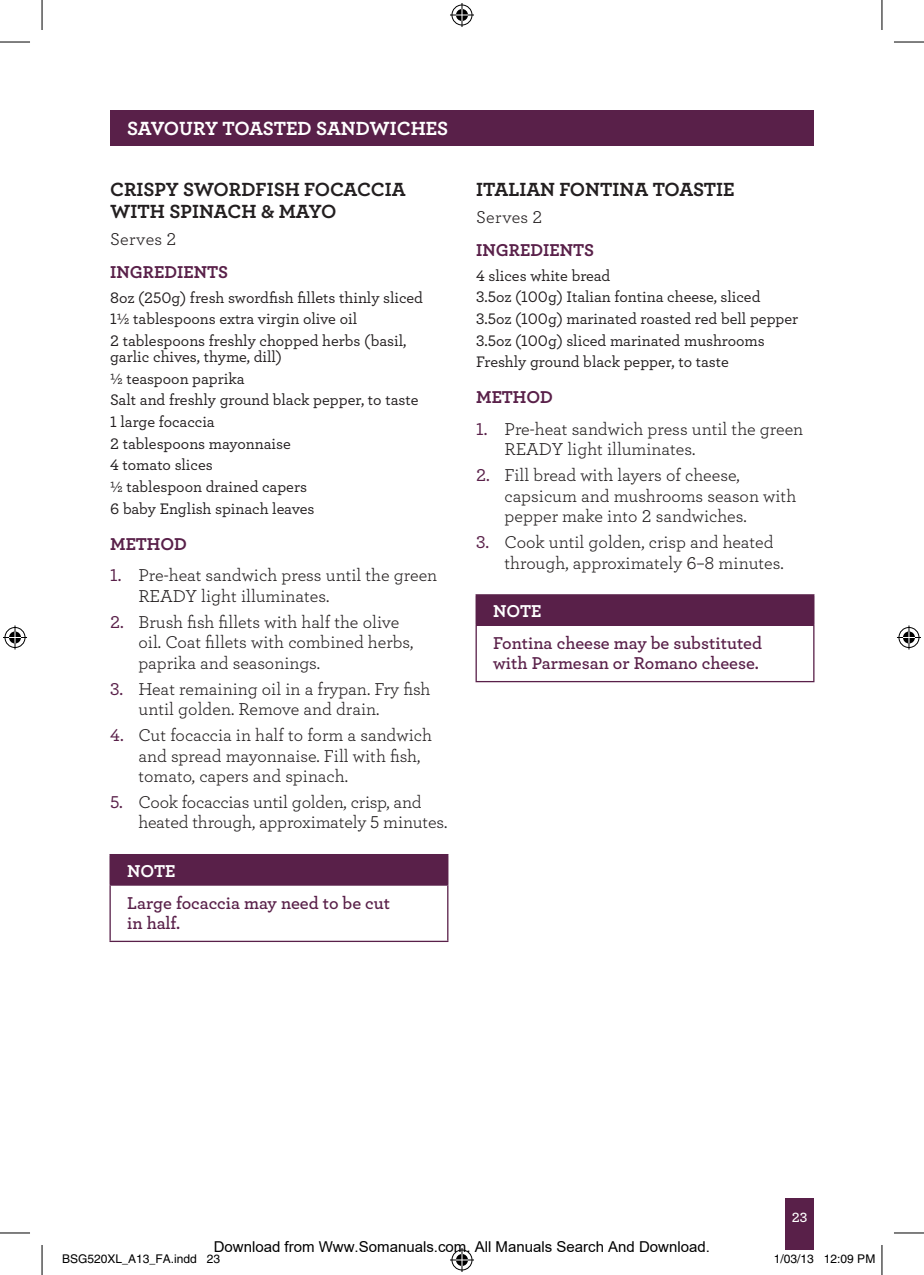
<style>
.page{position:relative;width:924px;height:1275px;background:#fff}
.page>*{position:absolute;margin:0;border:0;box-sizing:border-box;transform-origin:0 0}
.t1{font:20px/22px "Archer Bold LF";color:#231f20}
.t2{font:20px "Archer Bold LF";color:#fff}
.t3{font:18px/20.4px "Archer Book LF";color:#231f20}
.t4{font:18px/20px "Archer Semibold LF";color:#592049}
.t5{font:18px "Archer Bold LF";color:#592049}
.t6{font:18px "Archer Bold LF";color:#fff}
.t7{font:16px/21.6px "Archer Medium LF";color:#231f20}
.t8{font:15px "Arial";color:#000}
.t9{font:14px "Archer Semibold LF";color:#fff}
.t10{font:12px "Helvetica";color:#000}
.s1{font-family:"Archer Medium LF";color:#592049}
</style>
<div class="page">
<div style="left:785px;top:1199px;width:28px;height:51px;background:#592049"></div>
<div style="left:110px;top:110px;width:703px;height:36px;background:#592049"></div>
<div style="left:110px;top:854px;width:337px;height:31px;background:#592049"></div>
<hr style="left:109px;top:855px;width:2px;height:29px;background:#592049">
<svg style="left:447px;top:855px;width:1px;height:29px"></svg>
<hr style="left:109px;top:854px;width:339px;height:1px;background:#592049">
<hr style="left:109px;top:885px;width:2px;height:55px;background:#592049">
<hr style="left:447px;top:885px;width:1px;height:55px;background:#592049">
<hr style="left:109px;top:940px;width:339px;height:2px;background:#592049">
<hr style="left:109px;top:884px;width:339px;height:1px;background:#592049">
<div style="left:476px;top:595px;width:337px;height:30px;background:#592049"></div>
<svg style="left:475px;top:595px;width:1px;height:29px"></svg>
<hr style="left:812px;top:595px;width:2px;height:29px;background:#592049">
<hr style="left:475px;top:594px;width:339px;height:1px;background:#592049">
<hr style="left:475px;top:626px;width:1px;height:55px;background:#592049">
<hr style="left:812px;top:626px;width:2px;height:55px;background:#592049">
<hr style="left:475px;top:681px;width:339px;height:1px;background:#592049">
<hr style="left:475px;top:624px;width:339px;height:2px;background:#592049">
<hr style="left:0;top:42px;width:30px;height:1px;background:#000">
<hr style="left:893px;top:42px;width:30px;height:1px;background:#000">
<hr style="left:0;top:1232px;width:30px;height:1px;background:#000">
<hr style="left:893px;top:1232px;width:30px;height:1px;background:#000">
<hr style="left:42px;top:0;width:1px;height:30px;background:#000">
<hr style="left:42px;top:1245px;width:1px;height:30px;background:#000">
<hr style="left:881px;top:0;width:1px;height:30px;background:#000">
<hr style="left:881px;top:1245px;width:1px;height:30px;background:#000">
<svg style="left:450px;top:3px;width:24px;height:24px"></svg>
<svg style="left:450px;top:1248px;width:24px;height:24px"></svg>
<svg style="left:3px;top:625px;width:24px;height:24px"></svg>
<svg style="left:897px;top:625px;width:23px;height:24px"></svg>
<p class="t2" style="left:127px;top:115px;width:322px">SAVOURY TOASTED SANDWICHES</p>
<p class="t1" style="left:110px;top:178px;width:219px">CRISPY SWORDFISH FOCACCIA<br>WITH</p>
<p class="t1" style="left:169px;top:200px;width:14px">SPINACH</p>
<p class="t1" style="left:261px;top:200px;width:72px">&amp; MAYO</p>
<p class="t3" style="left:110px;top:228px;width:68px">Serves 2</p>
<p class="t5" style="left:110px;top:261px;width:119px">INGREDIENTS</p>
<p class="t7" style="left:110px;top:286px;width:314px">8oz (250g) fresh swordfish fillets thinly sliced<br>1½ tablespoons extra virgin olive oil<br>2 tablespoons freshly chopped herbs (basil,</p>
<p class="t7" style="left:110px;top:345px;width:309px">garlic chives, thyme, dill)<br>½ teaspoon paprika<br>Salt and freshly ground black pepper, to taste<br>1 large focaccia<br>2 tablespoons mayonnaise<br>4 tomato slices<br>½ tablespoon drained capers<br>6 baby English spinach leaves</p>
<p class="t5" style="left:110px;top:532px;width:77px">METHOD</p>
<p class="t3" style="left:138px;top:564px;width:300px;text-indent:-28px"><span class="s1">1.</span> Pre-heat sandwich press until the green<br>READY light illuminates.</p>
<p class="t3" style="left:138px;top:611px;width:276px;text-indent:-28px"><span class="s1">2.</span> Brush fish fillets with half the olive oil. Coat fillets with combined herbs, paprika and seasonings.</p>
<p class="t3" style="left:138px;top:678px;width:293px;text-indent:-28px"><span class="s1">3.</span> Heat remaining oil in a frypan. Fry fish until golden. Remove and drain.</p>
<p class="t3" style="left:138px;top:724px;width:295px;text-indent:-28px"><span class="s1">4.</span> Cut focaccia in half to form a sandwich and spread mayonnaise. Fill with fish, tomato, capers and spinach.</p>
<p class="t3" style="left:138px;top:791px;width:310px;text-indent:-28px"><span class="s1">5.</span> Cook focaccias until golden, crisp, and heated through, approximately 5 minutes.</p>
<p class="t6" style="left:127px;top:859px;width:50px">NOTE</p>
<p class="t4" style="left:127px;top:892px;width:264px">Large focaccia may need to be cut in half.</p>
<p class="t1" style="left:476px;top:178px;width:260px">ITALIAN FONTINA TOASTIE</p>
<p class="t3" style="left:476px;top:206px;width:68px">Serves 2</p>
<p class="t5" style="left:476px;top:239px;width:119px">INGREDIENTS</p>
<p class="t7" style="left:476px;top:264px;width:323px">4 slices white bread<br>3.5oz (100g) Italian fontina cheese, sliced 3.5oz (100g) marinated roasted red bell pepper 3.5oz (100g) sliced marinated mushrooms Freshly ground black pepper, to taste</p>
<p class="t5" style="left:476px;top:386px;width:77px">METHOD</p>
<p class="t3" style="left:504px;top:418px;width:300px;text-indent:-28px"><span class="s1">1.</span> Pre-heat sandwich press until the green<br>READY light illuminates.</p>
<p class="t3" style="left:504px;top:465px;width:293px;text-indent:-28px"><span class="s1">2.</span> Fill bread with layers of cheese, capsicum and mushrooms season with pepper make into 2 sandwiches.</p>
<p class="t3" style="left:504px;top:531px;width:281px;text-indent:-28px"><span class="s1">3.</span> Cook until golden, crisp and heated through, approximately 6–8 minutes.</p>
<p class="t6" style="left:493px;top:600px;width:50px">NOTE</p>
<p class="t4" style="left:493px;top:633px;width:270px">Fontina cheese may be substituted with Parmesan or Romano cheese.</p>
<p class="t9" style="left:791px;top:1208px;width:17px">23</p>
<p class="t8" style="left:214px;top:1238px;width:497px">Download from Www.Somanuals.com. All Manuals Search And Download.</p>
<p class="t10" style="left:62px;top:1251px;width:160px">BSG520XL_A13_FA.indd 23</p>
<p class="t10" style="left:773px;top:1251px;width:103px">1/03/13 12:09 PM</p>
</div>
